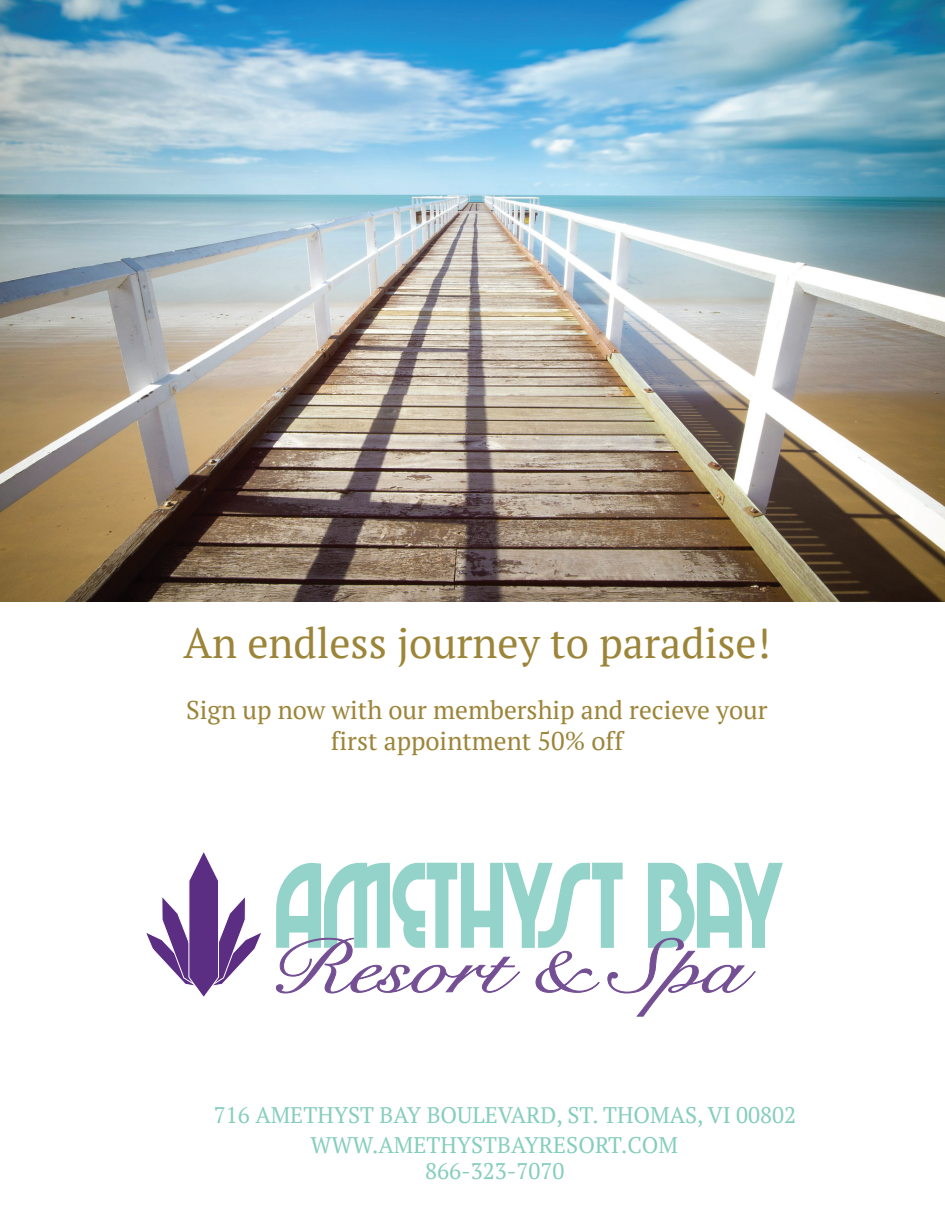
<style>
.page{position:relative;width:945px;height:1215px;background:#fff}
.page>*{position:absolute;margin:0;border:0;box-sizing:border-box;transform-origin:0 0}
.t1{font:42px "PT Serif";color:#9c8539}
.t2{font:25.5px/30.6px "PT Serif";color:#9c8539;text-align:center}
.t3{font:22.5px "PT Serif";color:#85cebc}
</style>
<div class="page">
<img style="left:0;top:0;width:945px;height:601px">
<svg style="left:276px;top:863px;width:507px;height:154px"></svg>
<svg style="left:146px;top:852px;width:115px;height:145px"></svg>
<h1 class="t1" style="left:184px;top:616px;width:588px">An endless journey to paradise!</h1>
<p class="t2" style="left:186px;top:695px;width:583px">Sign up now with our membership and recieve your first appointment 50% off</p>
<p class="t3" style="left:214px;top:1101px;width:584px">716 AMETHYST BAY BOULEVARD, ST. THOMAS, VI 00802</p>
<p class="t3" style="left:425px;top:1157px;width:141px">866-323-7070</p>
<p class="t3" style="left:311px;top:1130px;width:369px">WWW.AMETHYSTBAYRESORT.COM</p>
</div>
